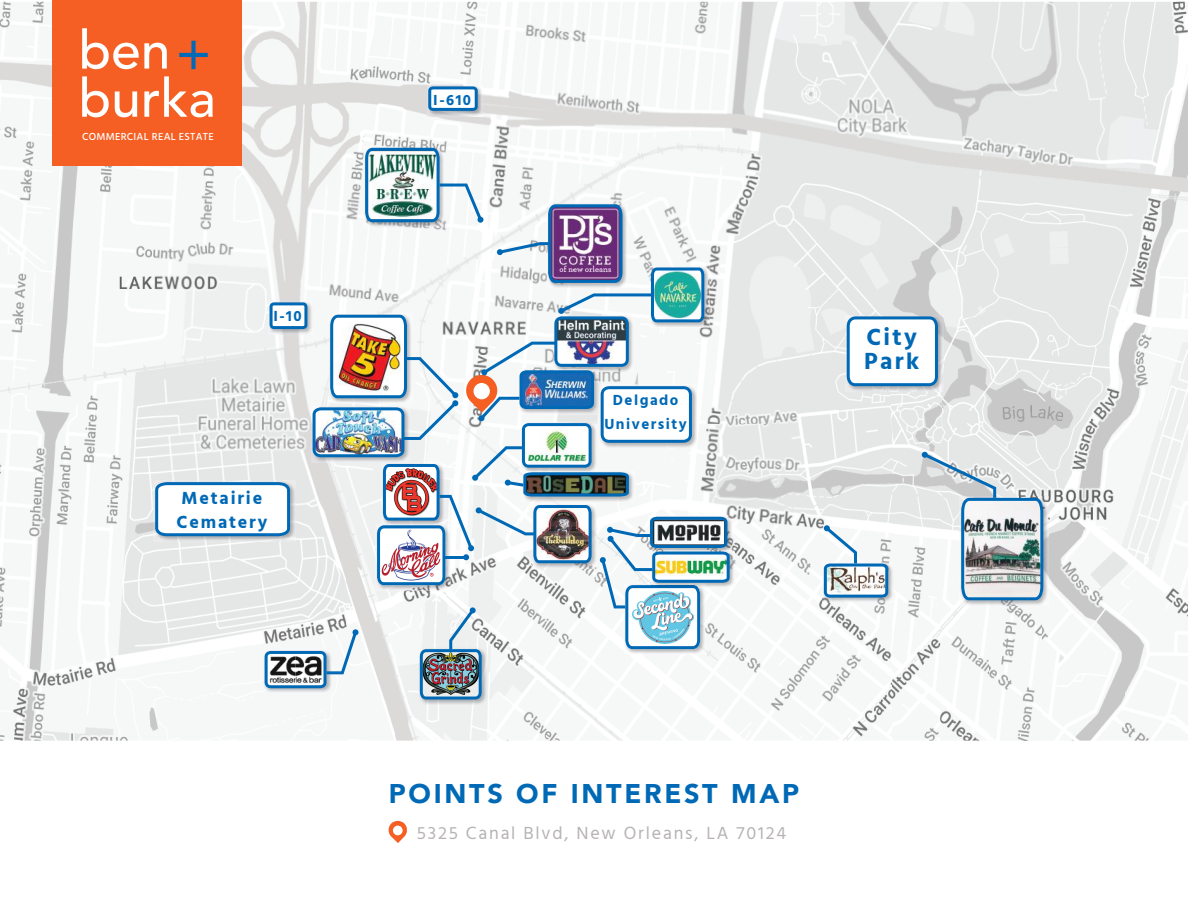
<style>
.page{position:relative;width:1188px;height:918px;background:#fff}
.page>*{position:absolute;margin:0;border:0;box-sizing:border-box;transform-origin:0 0}
.t1{font:900 27px "Avenir";letter-spacing:.1em;color:#0069b6}
.t2{font:700 24px/24px "Hind";letter-spacing:.1em;color:#0069b6}
.t3{font:18px "Hind";letter-spacing:.1em;color:#b6b2b5}
.t4{font:700 18px/24px "Hind";letter-spacing:.1em;color:#0069b6}
.t5{font:700 15px/24px "Hind";letter-spacing:.1em;color:#0069b6;text-align:center}
.t6{font:500 10.5px "Hind";letter-spacing:.025em;color:#fff}
</style>
<div class="page">
<img style="left:0;top:2px;width:346px;height:739px">
<img style="left:346px;top:2px;width:842px;height:315px">
<img style="left:730px;top:317px;width:161px;height:107px">
<img style="left:942px;top:317px;width:246px;height:212px">
<img style="left:385px;top:700px;width:10px;height:33px">
<img style="left:891px;top:391px;width:51px;height:350px">
<img style="left:595px;top:424px;width:297px;height:317px">
<img style="left:546px;top:700px;width:49px;height:41px">
<img style="left:447px;top:700px;width:99px;height:41px">
<img style="left:941px;top:600px;width:49px;height:141px">
<img style="left:1041px;top:529px;width:147px;height:212px">
<img style="left:395px;top:700px;width:52px;height:41px">
<img style="left:990px;top:605px;width:51px;height:136px">
<div style="left:53px;top:0;width:189px;height:166px;background:#f55f23"></div>
<svg style="left:82px;top:28px;width:85px;height:41px"></svg>
<svg style="left:179px;top:41px;width:29px;height:28px"></svg>
<svg style="left:82px;top:76px;width:27px;height:41px"></svg>
<svg style="left:115px;top:91px;width:22px;height:26px"></svg>
<svg style="left:144px;top:76px;width:69px;height:41px"></svg>
<svg style="left:389px;top:821px;width:18px;height:22px"></svg>
<div style="left:393px;top:825px;width:10px;height:10px;background:#fff;border-radius:50%"></div>
<img style="left:845px;top:315px;width:98px;height:76px">
<svg style="left:847px;top:316px;width:91px;height:70px"></svg>
<img style="left:427px;top:85px;width:56px;height:31px">
<svg style="left:428px;top:86px;width:50px;height:25px"></svg>
<img style="left:823px;top:562px;width:70px;height:41px">
<img style="left:960px;top:497px;width:88px;height:108px">
<img style="left:730px;top:515px;width:2px;height:35px">
<img style="left:730px;top:550px;width:4px;height:38px">
<img style="left:419px;top:700px;width:68px;height:5px">
<svg style="left:922px;top:452px;width:121px;height:148px"></svg>
<svg style="left:155px;top:148px;width:575px;height:552px"></svg>
<svg style="left:824px;top:525px;width:64px;height:73px"></svg>
<p class="t6" style="left:82px;top:129px;width:133px">COMMERCIAL REAL ESTATE</p>
<p class="t5" style="left:273px;top:304px;width:30px">I-10</p>
<p class="t4" style="left:177px;top:486px;width:92px">Metairie<br>Cematery</p>
<p class="t5" style="left:433px;top:88px;width:39px">I-610</p>
<p class="t5" style="left:604px;top:388px;width:84px">Delgado<br>University</p>
<h2 class="t2" style="left:864px;top:324px;width:57px">City<br>Park</h2>
<h1 class="t1" style="left:389px;top:771px;width:412px">POINTS OF INTEREST MAP</h1>
<p class="t3" style="left:417px;top:821px;width:371px">5325 Canal Blvd, New Orleans, LA 70124</p>
</div>
